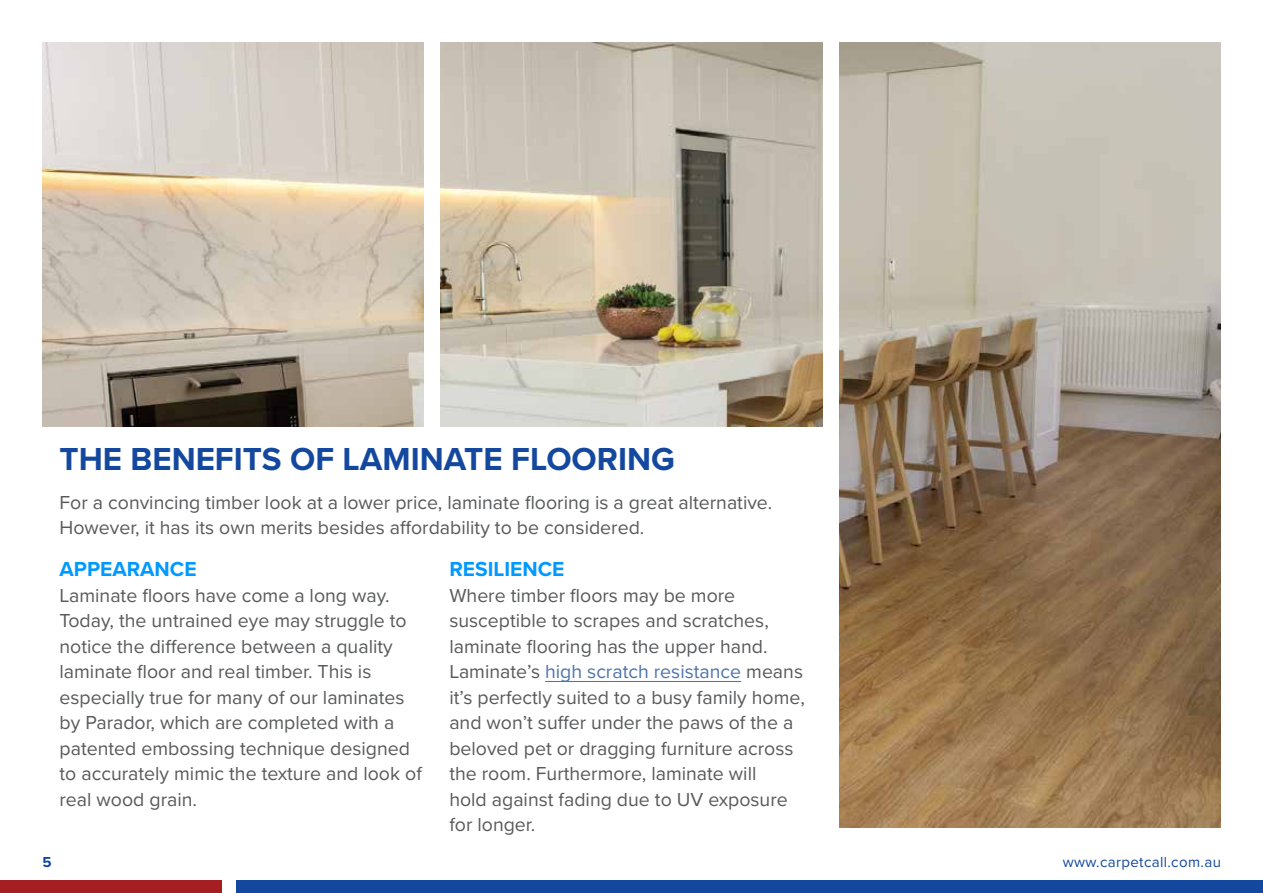
<style>
.page{position:relative;width:1263px;height:893px;background:#fff}
.page>*{position:absolute;margin:0;border:0;box-sizing:border-box;transform-origin:0 0}
.t1{font:700 33px "Proxima Nova";color:#14489f}
.t2{font:700 21px "Proxima Nova";color:#09f}
.t3{font:19.5px/25.5px "Proxima Nova";color:#58595b}
.t4{font:15px "Proxima Nova";letter-spacing:.025em;color:#14489f}
.t5{font:700 15px "Proxima Nova";color:#14489f}
.s1{color:#4f73ad}
</style>
<div class="page">
<div style="left:236px;top:880px;width:1027px;height:13px;background:#14489f"></div>
<div style="left:0;top:880px;width:222px;height:13px;background:#a41e22"></div>
<img style="left:441px;top:43px;width:381px;height:384px">
<img style="left:43px;top:43px;width:381px;height:384px">
<img style="left:839px;top:43px;width:381px;height:785px">
<hr style="left:545px;top:681px;width:196px;height:1px;background:#4f73ad">
<h1 class="t1" style="left:60px;top:435px;width:617px">THE BENEFITS OF LAMINATE FLOORING</h1>
<p class="t3" style="left:60px;top:489px;width:714px">For a convincing timber look at a lower price, laminate flooring is a great alternative.<br>However, it has its own merits besides affordability to be considered.</p>
<p class="t2" style="left:60px;top:554px;width:139px">APPEARANCE</p>
<p class="t3" style="left:60px;top:582px;width:364px">Laminate floors have come a long way.<br>Today, the untrained eye may struggle to notice the difference between a quality laminate floor and real timber. This is especially true for many of our laminates by Parador, which are completed with a patented embossing technique designed to accurately mimic the texture and look of real wood grain.</p>
<p class="t2" style="left:449px;top:554px;width:117px">RESILIENCE</p>
<p class="t3" style="left:449px;top:582px;width:357px">Where timber floors may be more susceptible to scrapes and scratches, laminate flooring has the upper hand.<br>Laminate’s <span class="s1">high scratch resistance</span> means it’s perfectly suited to a busy family home, and won’t suffer under the paws of the a beloved pet or dragging furniture across the room. Furthermore, laminate will<br>hold against fading due to UV exposure for longer.</p>
<p class="t5" style="left:43px;top:851px;width:11px">5</p>
<p class="t4" style="left:1063px;top:851px;width:160px">www.carpetcall.com.au</p>
</div>
